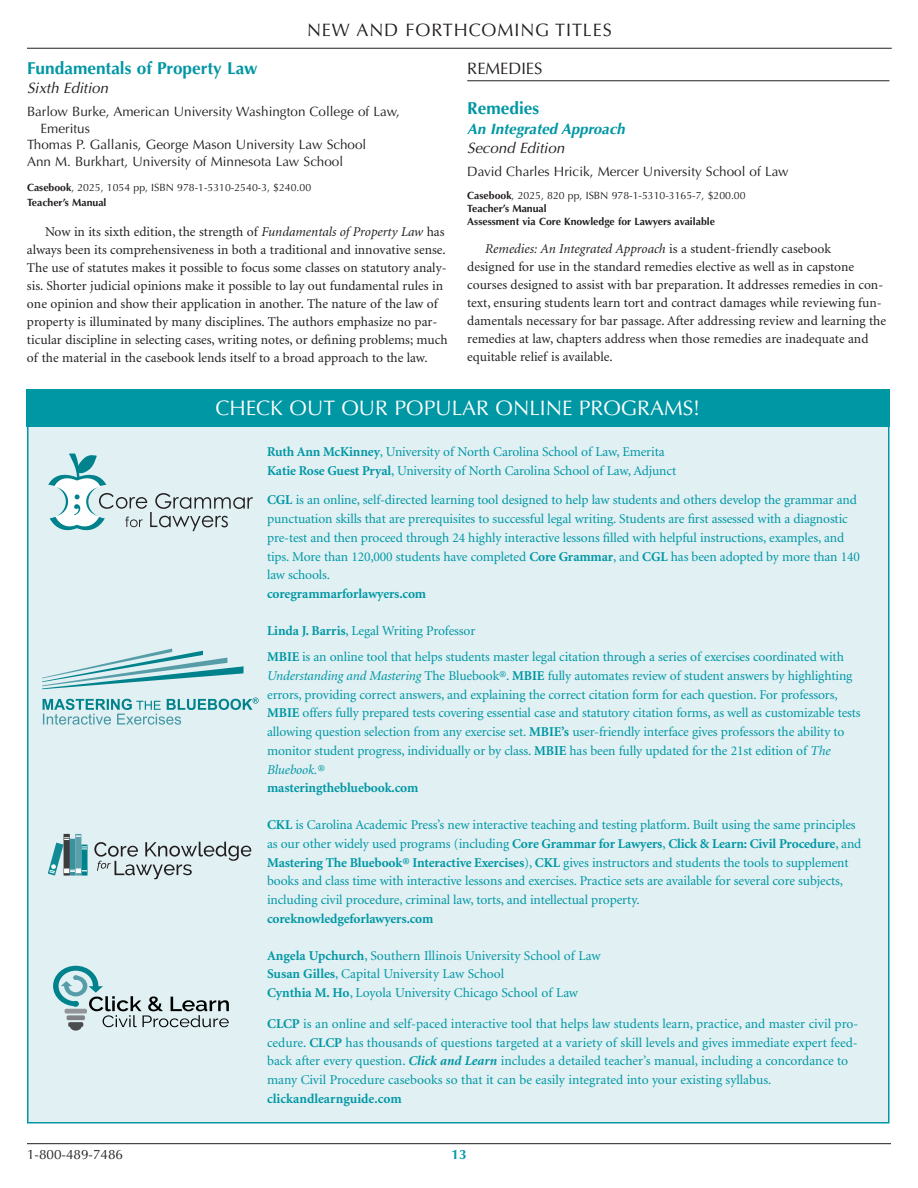
<style>
.page{position:relative;width:918px;height:1188px;background:#fff}
.page>*{position:absolute;margin:0;border:0;box-sizing:border-box;transform-origin:0 0}
.t1{font:21px "Optima";color:#fff}
.t2{font:18px "Optima";letter-spacing:.05em;color:#231f20}
.t3{font:700 17.25px "Optima";color:#0097a4}
.t4{font:16.5px "Optima";color:#231f20}
.t5{font:italic 15px "Optima";color:#231f20}
.t6{font:italic 700 15px "Optima";color:#0097a4}
.t7{font:13.5px/18.8px "Minion";letter-spacing:-.01em;color:#0097a4}
.t8{font:13.5px/18px "Minion";color:#231f20}
.t9{font:13.5px "Optima";color:#231f20}
.t10{font:700 13.5px "Minion";letter-spacing:-.01em;color:#0097a4}
.t11{font:700 13.5px "Optima";color:#0097a4}
.t12{font:700 10.5px/13.2px "Optima";color:#231f20}
.t13{font:10.5px/14.9px "Optima";color:#231f20}
.s1{font-weight:700}
.s2{font-style:inherit}
.s3{font-style:italic}
.s4{font-weight:400}
.s5{font-weight:700;font-style:italic}
</style>
<div class="page">
<hr style="left:27px;top:48px;width:865px;height:1px;background:#231f20">
<hr style="left:27px;top:1143px;width:864px;height:1px;background:#231f20">
<div style="left:28px;top:398px;width:860px;height:724px;background:#e0f0f3"></div>
<div style="left:26px;top:390px;width:864px;height:37px;background:#0097a4"></div>
<div style="left:75px;top:834px;width:6px;height:42px;background:#a2c8cf"></div>
<svg style="left:94px;top:842px;width:158px;height:38px"></svg>
<div style="left:81px;top:845px;width:7px;height:31px;background:#6eb8be"></div>
<div style="left:64px;top:834px;width:6px;height:42px;background:#3c3c3d"></div>
<svg style="left:48px;top:836px;width:39px;height:40px"></svg>
<svg style="left:43px;top:698px;width:216px;height:27px"></svg>
<svg style="left:42px;top:649px;width:202px;height:40px"></svg>
<svg style="left:48px;top:453px;width:205px;height:79px"></svg>
<svg style="left:53px;top:966px;width:176px;height:65px"></svg>
<hr style="left:467px;top:81px;width:423px;height:1px;background:#231f20">
<h2 class="t2" style="left:307px;top:23px;width:306px">NEW AND FORTHCOMING TITLES</h2>
<p class="t3" style="left:27px;top:61px;width:232px">Fundamentals of Property Law</p>
<p class="t5" style="left:27px;top:82px;width:86px">Sixth Edition</p>
<p class="t9" style="left:27px;top:106px;width:374px">Barlow Burke, American University Washington College of Law,</p>
<p class="t9" style="left:40px;top:123px;width:51px">Emeritus</p>
<p class="t9" style="left:27px;top:139px;width:341px">Thomas P. Gallanis, George Mason University Law School</p>
<p class="t9" style="left:27px;top:156px;width:318px">Ann M. Burkhart, University of Minnesota Law School</p>
<p class="t13" style="left:27px;top:181px;width:286px"><span class="s1">Casebook</span><span class="s2">, 2025</span>, 1054 pp, ISBN 978-1-5310-2540-3, $240.00<br><span class="s1">Teacher’s Manual</span></p>
<p class="t8" style="left:27px;top:224px;width:422px;text-indent:18px">Now in its sixth edition, the strength of <span class="s3">Fundamentals of Property Law</span> has always been its comprehensiveness in both a traditional and innovative sense.<br>The use of statutes makes it possible to focus some classes on statutory analy&shy;sis. Shorter judicial opinions make it possible to lay out fundamental rules in one opinion and show their application in another. The nature of the law of property is illuminated by many disciplines. The authors emphasize no par&shy;ticular discipline in selecting cases, writing notes, or defining problems; much of the material in the casebook lends itself to a broad approach to the law.</p>
<p class="t4" style="left:467px;top:61px;width:77px">REMEDIES</p>
<p class="t3" style="left:467px;top:101px;width:73px">Remedies</p>
<p class="t6" style="left:467px;top:122px;width:162px">An Integrated Approach</p>
<p class="t5" style="left:467px;top:142px;width:102px">Second Edition</p>
<p class="t9" style="left:467px;top:166px;width:323px">David Charles Hricik, Mercer University School of Law</p>
<p class="t12" style="left:467px;top:189px;width:280px">Casebook<span class="s4">, 2025,</span> <span class="s4">820 pp, ISBN 978-1-5310-3165-7, $200.00<br></span>Teacher’s Manual<br>Assessment via Core Knowledge for Lawyers available</p>
<p class="t8" style="left:467px;top:241px;width:420px;text-indent:18px"><span class="s3">Remedies: An Integrated Approach</span> is a student-friendly casebook<br>designed for use in the standard remedies elective as well as in capstone courses designed to assist with bar preparation. It addresses remedies in con&shy;text, ensuring students learn tort and contract damages while reviewing fun&shy;damentals necessary for bar passage. After addressing review and learning the remedies at law, chapters address when those remedies are inadequate and equitable relief is available.</p>
<h1 class="t1" style="left:215px;top:399px;width:486px">CHECK OUT OUR POPULAR ONLINE PROGRAMS!</h1>
<p class="t7" style="left:267px;top:444px;width:411px"><span class="s1">Ruth Ann McKinney</span>, University of North Carolina School of Law, Emerita<br><span class="s1">Katie Rose Guest Pryal</span>, University of North Carolina School of Law, Adjunct</p>
<p class="t7" style="left:267px;top:492px;width:594px"><span class="s1">CGL</span> is an online, self-directed learning tool designed to help law students and others develop the grammar and punctuation skills that are prerequisites to successful legal writing. Students are first assessed with a diagnostic pre-test and then proceed through 24 highly interactive lessons filled with helpful instructions, examples, and tips. More than 120,000 students have completed <span class="s1">Core Grammar</span>, and <span class="s1">CGL</span> has been adopted by more than 140 law schools.</p>
<p class="t10" style="left:267px;top:589px;width:161px">coregrammarforlawyers.com</p>
<p class="t7" style="left:267px;top:619px;width:578px;line-height:26.2px"><span class="s1">Linda J. Barris</span>, Legal Writing Professor<br><span class="s1">MBIE</span> is an online tool that helps students master legal citation through a series of exercises coordinated with</p>
<p class="t7" style="left:267px;top:667px;width:595px"><span class="s3">Understanding and Mastering</span> The Bluebook®. <span class="s1">MBIE</span> fully automates review of student answers by highlighting errors, providing correct answers, and explaining the correct citation form for each question. For professors, <span class="s1">MBIE</span> offers fully prepared tests covering essential case and statutory citation forms, as well as customizable tests allowing question selection from any exercise set. <span class="s1">MBIE’s</span> user-friendly interface gives professors the ability to monitor student progress, individually or by class. <span class="s1">MBIE</span> has been fully updated for the 21st edition of <span class="s3">The Bluebook.®</span></p>
<p class="t10" style="left:267px;top:783px;width:153px">masteringthebluebook.com</p>
<p class="t7" style="left:267px;top:817px;width:596px"><span class="s1">CKL</span> is Carolina Academic Press’s new interactive teaching and testing platform. Built using the same principles as our other widely used programs (including <span class="s1">Core Grammar for Lawyers</span>, <span class="s1">Click &amp; Learn: Civil Procedure</span>, and <span class="s1">Mastering The Bluebook® Interactive Exercises</span>), <span class="s1">CKL</span> gives instructors and students the tools to supplement books and class time with interactive lessons and exercises. Practice sets are available for several core subjects, including civil procedure, criminal law, torts, and intellectual property.</p>
<p class="t10" style="left:267px;top:913px;width:168px">coreknowledgeforlawyers.com</p>
<p class="t7" style="left:267px;top:947px;width:335px"><span class="s1">Angela Upchurch</span>, Southern Illinois University School of Law<br><span class="s1">Susan Gilles</span>, Capital University Law School<br><span class="s1">Cynthia M. Ho</span>, Loyola University Chicago School of Law</p>
<p class="t7" style="left:267px;top:1015px;width:593px"><span class="s1">CLCP</span> is an online and self-paced interactive tool that helps law students learn, practice, and master civil pro&shy;cedure. <span class="s1">CLCP</span> has thousands of questions targeted at a variety of skill levels and gives immediate expert feed&shy;back after every question. <span class="s5">Click and Learn</span> includes a detailed teacher’s manual, including a concordance to many Civil Procedure casebooks so that it can be easily integrated into your existing syllabus.</p>
<p class="t10" style="left:267px;top:1093px;width:136px">clickandlearnguide.com</p>
<p class="t9" style="left:27px;top:1149px;width:98px">1-800-489-7486</p>
<p class="t11" style="left:451px;top:1149px;width:17px">13</p>
</div>
